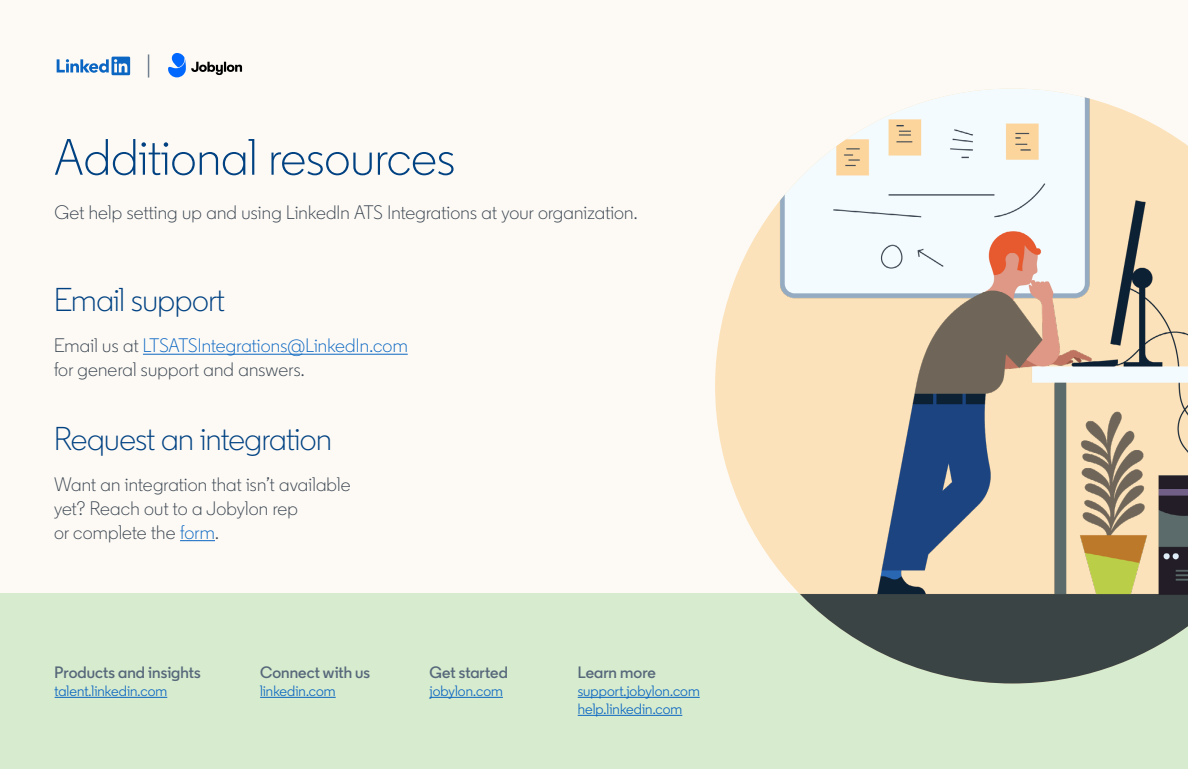
<style>
.page{position:relative;width:1188px;height:769px;background:#fdfaf5}
.page>*{position:absolute;margin:0;border:0;box-sizing:border-box;transform-origin:0 0}
.t1{font:300 51px "Community";color:#004182}
.t2{font:300 33px "Community";letter-spacing:-.015em;color:#004182}
.t3{font:300 27px "Community";color:#56687a}
.t4{font:300 19.5px/24px "Community";letter-spacing:.01em;color:#38434f}
.t5{font:600 16.5px "Community";letter-spacing:.005em;color:#56687a}
.t6{font:15px/18px "Community";letter-spacing:.005em;color:#0a66c2}
.s1{color:#0a66c2}
</style>
<div class="page">
<div style="left:0;top:594px;width:1188px;height:175px;background:#d7ebce"></div>
<img style="left:715px;top:88px;width:473px;height:595px">
<hr style="left:55px;top:697px;width:112px;height:1px;background:#0a66c2">
<hr style="left:260px;top:697px;width:76px;height:1px;background:#0a66c2">
<hr style="left:430px;top:697px;width:73px;height:1px;background:#0a66c2">
<hr style="left:578px;top:697px;width:122px;height:1px;background:#0a66c2">
<hr style="left:578px;top:715px;width:104px;height:1px;background:#0a66c2">
<hr style="left:143px;top:354px;width:265px;height:1px;background:#0a66c2">
<hr style="left:180px;top:540px;width:35px;height:1px;background:#0a66c2">
<svg style="left:57px;top:57px;width:73px;height:18px"></svg>
<svg style="left:168px;top:53px;width:74px;height:24px"></svg>
<h3 class="t3" style="left:146px;top:49px;width:7px">|</h3>
<h1 class="t1" style="left:54px;top:126px;width:403px">Additional resources</h1>
<p class="t4" style="left:55px;top:200px;width:584px">Get help setting up and using LinkedIn ATS Integrations at your organization.</p>
<h2 class="t2" style="left:54px;top:279px;width:172px">Email support</h2>
<p class="t4" style="left:54px;top:333px;width:355px">Email us at <span class="s1">LTSATSIntegrations@LinkedIn.com </span>for general support and answers.</p>
<h2 class="t2" style="left:54px;top:418px;width:279px">Request an integration</h2>
<p class="t4" style="left:54px;top:472px;width:298px">Want an integration that isn’t available yet? Reach out to a Jobylon rep<br>or complete the <span class="s1">form</span>.</p>
<p class="t5" style="left:55px;top:662px;width:148px">Products and insights</p>
<p class="t6" style="left:55px;top:681px;width:114px">talent.linkedin.com</p>
<p class="t5" style="left:260px;top:662px;width:112px">Connect with us</p>
<p class="t6" style="left:260px;top:681px;width:77px">linkedin.com</p>
<p class="t5" style="left:430px;top:662px;width:80px">Get started</p>
<p class="t6" style="left:430px;top:681px;width:75px">jobylon.com</p>
<p class="t5" style="left:578px;top:662px;width:80px">Learn more</p>
<p class="t6" style="left:578px;top:681px;width:124px">support.jobylon.com help.linkedin.com</p>
</div>
